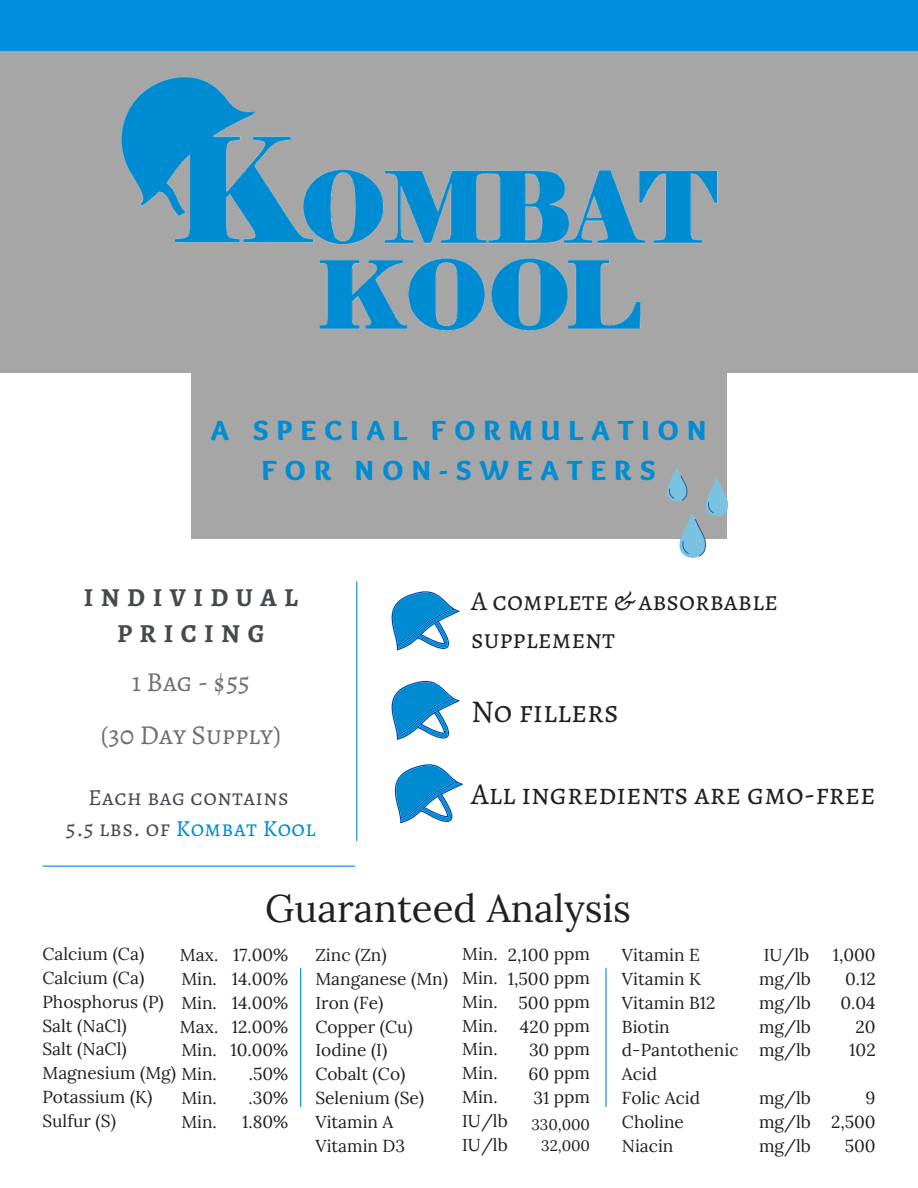
<style>
.page{position:relative;width:918px;height:1188px;background:#fff}
.page>*{position:absolute;margin:0;border:0;box-sizing:border-box;transform-origin:0 0}
.t1{font:38.4px "Lora";color:#231f20}
.t2{font:31.8px "Alegreya SC";color:#231f20}
.t3{font:30.3px "Alegreya SC";color:#231f20}
.t4{font:900 28.8px/40px "Sukar";letter-spacing:.29em;color:#008cd2;text-align:center}
.t5{font:27.45px/38px "Alegreya SC";color:#231f20}
.t6{font:27.45px/52.9px "Alegreya SC";color:#706f6f;text-align:center}
.t7{font:700 25.95px/35.7px "Alegreya SC";letter-spacing:.29em;color:#464a4e;text-align:center}
.t8{font:23.1px/31.3px "Alegreya SC";letter-spacing:.02em;color:#464a4e;text-align:center}
.t9{font:17.25px/23.9px "Lora";color:#231f20}
.t10{font:15.3px/21.1px "Lora";color:#231f20;text-align:right}
.s1{color:#008cd2}
</style>
<div class="page">
<div style="left:0;top:0;width:918px;height:372px;background:#a6a6a6"></div>
<hr style="left:356px;top:582px;width:1px;height:259px;background:#008cd2">
<hr style="left:43px;top:866px;width:312px;height:1px;background:#008cd2">
<img style="left:121px;top:76px;width:597px;height:255px">
<div style="left:191px;top:357px;width:536px;height:181px;background:#a6a6a6"></div>
<svg style="left:391px;top:591px;width:69px;height:59px"></svg>
<svg style="left:391px;top:680px;width:69px;height:60px"></svg>
<svg style="left:394px;top:764px;width:69px;height:59px"></svg>
<svg style="left:665px;top:467px;width:64px;height:91px"></svg>
<hr style="left:300px;top:968px;width:1px;height:139px;background:#008cd2">
<hr style="left:605px;top:968px;width:2px;height:139px;background:#008cd2">
<div style="left:0;top:0;width:918px;height:51px;background:#008fdf"></div>
<p class="t4" style="left:211px;top:413px;width:497px">A SPECIAL FORMULATION<br>FOR NON-SWEATERS</p>
<p class="t7" style="left:84px;top:579px;width:216px">INDIVIDUAL<br>PRICING</p>
<p class="t6" style="left:101px;top:655px;width:181px">1 Bag - $55<br>(30 Day Supply)</p>
<p class="t8" style="left:66px;top:781px;width:251px">Each bag contains<br>5.5 lbs. of <span class="s1">Kombat Kool</span></p>
<p class="t5" style="left:471px;top:581px;width:309px">A complete &amp; absorbable supplement</p>
<p class="t2" style="left:471px;top:689px;width:149px">No fillers</p>
<p class="t3" style="left:471px;top:773px;width:406px">All ingredients are gmo-free</p>
<p class="t9" style="left:42px;top:941px;width:176px">Calcium (Ca)<br>Calcium (Ca)<br>Phosphorus (P)<br>Salt (NaCl)<br>Salt (NaCl)<br>Magnesium (Mg) Min.<br>Potassium (K)<br>Sulfur (S)</p>
<p class="t9" style="left:180px;top:942px;width:40px;text-align:justify">Max.<br>Min.<br>Min.<br>Max.<br>Min.</p>
<p class="t9" style="left:181px;top:1085px;width:37px">Min.<br>Min.</p>
<p class="t1" style="left:265px;top:879px;width:367px">Guaranteed Analysis</p>
<p class="t9" style="left:230px;top:942px;width:59px;text-align:right">17.00%<br>14.00%<br>14.00%<br>12.00%<br>10.00% .50% .30%<br>1.80%</p>
<p class="t9" style="left:315px;top:942px;width:134px">Zinc (Zn)<br>Manganese (Mn)<br>Iron (Fe)<br>Copper (Cu)<br>Iodine (I)<br>Cobalt (Co)<br>Selenium (Se)<br>Vitamin A<br>Vitamin D3</p>
<p class="t9" style="left:462px;top:941px;width:47px">Min.<br>Min.<br>Min.<br>Min.<br>Min.<br>Min.<br>Min.<br>IU/lb<br>IU/lb</p>
<p class="t9" style="left:508px;top:942px;width:84px;text-align:right">2,100 ppm<br>1,500 ppm<br>500 ppm<br>420 ppm<br>30 ppm<br>60 ppm<br>31 ppm</p>
<p class="t10" style="left:531px;top:1113px;width:60px">330,000<br>32,000</p>
<p class="t9" style="left:622px;top:942px;width:118px">Vitamin E<br>Vitamin K<br>Vitamin B12<br>Biotin d-Pantothenic<br>Acid<br>Folic Acid<br>Choline<br>Niacin</p>
<p class="t9" style="left:759px;top:942px;width:53px;text-align:justify">IU/lb mg/lb mg/lb mg/lb mg/lb</p>
<p class="t9" style="left:759px;top:1085px;width:53px;text-align:justify">mg/lb mg/lb mg/lb</p>
<p class="t9" style="left:833px;top:942px;width:44px;text-align:right">1,000<br>0.12<br>0.04<br>20<br>102</p>
<p class="t9" style="left:831px;top:1085px;width:46px;text-align:right">9<br>2,500<br>500</p>
</div>
